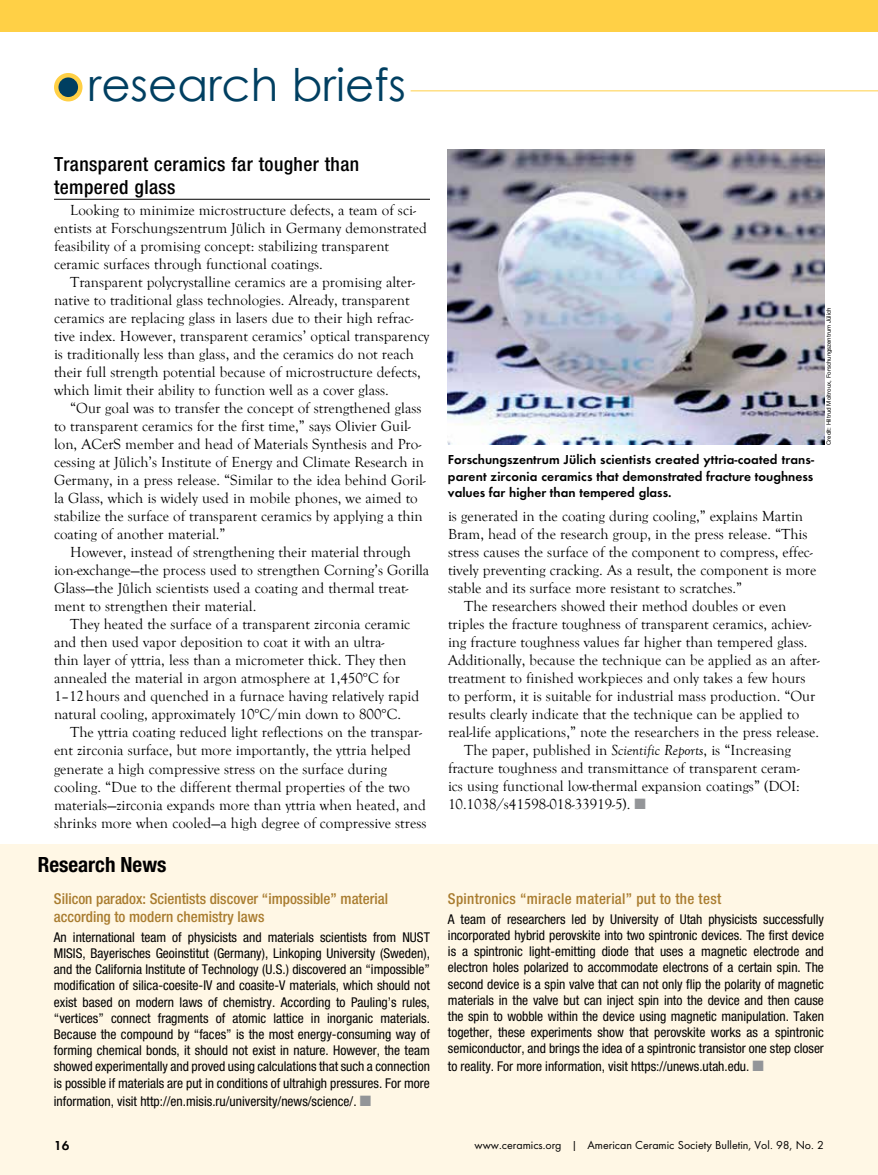
<style>
.page{position:relative;width:878px;height:1175px;background:#fff}
.page>*{position:absolute;margin:0;border:0;box-sizing:border-box;transform-origin:0 0}
.t1{font:45px "Century Gothic";color:#003f61}
.t2{font:700 condensed 21px "Helvetica Neue";color:#000}
.t3{font:500 condensed 19.5px/23.4px "Helvetica Neue";letter-spacing:.02em;color:#000}
.t4{font:15px/18px "Goudy Old Style T";color:#000}
.t5{font:500 condensed 15px/18px "Helvetica Neue";color:#a97c2f}
.t6{font:500 condensed 15px "Helvetica Neue";letter-spacing:.02em;color:#a97c2f}
.t7{font:condensed 13.5px/16.2px "Helvetica Neue";color:#000;text-align:justify}
.t8{font:600 13.5px/16.2px "Futura T";color:#000;text-align:justify}
.t9{font:12px "Futura T";color:#000}
.t10{font:6px "Helvetica Neue";color:#000}
.s1{color:#939598}
.s2{font-style:italic}
</style>
<div class="page">
<div style="left:0;top:844px;width:878px;height:330px;background:#fff7e5"></div>
<hr style="left:54px;top:199px;width:376px;height:1px;background:#000">
<div style="left:54px;top:73px;width:28px;height:28px;background:#ffd046;border-radius:50%"></div>
<div style="left:58px;top:77px;width:20px;height:20px;background:#003f61;border-radius:50%"></div>
<hr style="left:410px;top:90px;width:468px;height:1px;background:#ffd046">
<div style="left:0;top:0;width:878px;height:31px;background:#ffd046"></div>
<img style="left:448px;top:150px;width:376px;height:295px">
<h1 class="t1" style="left:88px;top:57px;width:320px">research briefs</h1>
<h3 class="t3" style="left:54px;top:152px;width:307px">Transparent ceramics far tougher than tempered glass</h3>
<p class="t4" style="left:54px;top:202px;width:374px;text-indent:16px">Looking to minimize microstructure defects, a team of sci&shy;entists at Forschungszentrum Jülich in Germany demonstrated feasibility of a promising concept: stabilizing transparent ceramic surfaces through functional coatings.</p>
<p class="t4" style="left:54px;top:274px;width:377px;text-indent:16px">Transparent polycrystalline ceramics are a promising alter&shy;native to traditional glass technologies. Already, transparent ceramics are replacing glass in lasers due to their high refrac&shy;tive index. However, transparent ceramics’ optical transparency is traditionally less than glass, and the ceramics do not reach their full strength potential because of microstructure defects, which limit their ability to function well as a cover glass.</p>
<p class="t4" style="left:54px;top:400px;width:373px;text-indent:16px">“Our goal was to transfer the concept of strengthened glass to transparent ceramics for the first time,” says Olivier Guil&shy;lon, ACerS member and head of Materials Synthesis and Pro&shy;cessing at Jülich’s Institute of Energy and Climate Research in Germany, in a press release. “Similar to the idea behind Goril&shy;la Glass, which is widely used in mobile phones, we aimed to stabilize the surface of transparent ceramics by applying a thin coating of another material.”</p>
<p class="t4" style="left:54px;top:544px;width:377px;text-indent:16px">However, instead of strengthening their material through ion-exchange—the process used to strengthen Corning’s Gorilla Glass—the Jülich scientists used a coating and thermal treat&shy;ment to strengthen their material.</p>
<p class="t4" style="left:54px;top:616px;width:367px;text-indent:16px">They heated the surface of a transparent zirconia ceramic and then used vapor deposition to coat it with an ultra-<br>thin layer of yttria, less than a micrometer thick. They then annealed the material in argon atmosphere at 1,450°C for 1–12hours and quenched in a furnace having relatively rapid natural cooling, approximately 10°C/min down to 800°C.</p>
<p class="t4" style="left:54px;top:724px;width:374px;text-indent:16px">The yttria coating reduced light reflections on the transpar&shy;ent zirconia surface, but more importantly, the yttria helped generate a high compressive stress on the surface during cooling. “Due to the different thermal properties of the two materials—zirconia expands more than yttria when heated, and shrinks more when cooled—a high degree of compressive stress</p>
<h2 class="t2" style="left:38px;top:852px;width:130px">Research News</h2>
<p class="t5" style="left:54px;top:889px;width:336px">Silicon paradox: Scientists discover “impossible” material according to modern chemistry laws</p>
<p class="t7" style="left:54px;top:928px;width:377px">An international team of physicists and materials scientists from NUST MISIS, Bayerisches Geoinstitut (Germany), Linkoping University (Sweden), and the California Institute of Technology (U.S.) discovered an “impossible” modification of silica-coesite-IV and coasite-V materials, which should not exist based on modern laws of chemistry. According to Pauling’s rules, “vertices” connect fragments of atomic lattice in inorganic materials.<br>Because the compound by “faces” is the most energy-consuming way of forming chemical bonds, it should not exist in nature. However, the team showed experimentally and proved using calculations that such a connection is possible if materials are put in conditions of ultrahigh pressures. For more</p>
<p class="t7" style="left:54px;top:1092px;width:319px">information, visit http://en.misis.ru/university/news/science/. <span class="s1">■</span></p>
<p class="t8" style="left:448px;top:451px;width:368px">Forschungszentrum Jülich scientists created yttria-coated trans&shy;parent zirconia ceramics that demonstrated fracture toughness values far higher than tempered glass.</p>
<p class="t10" style="left:825px;top:445px;width:139px;rotate:-90deg">Credit: Hiltrud Moitroux, Forschungszentrum Jülich</p>
<p class="t4" style="left:448px;top:507px;width:357px">is generated in the coating during cooling,” explains Martin</p>
<p class="t4" style="left:448px;top:525px;width:361px">Bram, head of the research group, in the press release. “This</p>
<p class="t4" style="left:448px;top:543px;width:366px">stress causes the surface of the component to compress, effec-</p>
<p class="t4" style="left:448px;top:561px;width:370px">tively preventing cracking. As a result, the component is more</p>
<p class="t4" style="left:448px;top:579px;width:296px">stable and its surface more resistant to scratches.”</p>
<p class="t4" style="left:464px;top:597px;width:323px">The researchers showed their method doubles or even</p>
<p class="t4" style="left:448px;top:615px;width:365px">triples the fracture toughness of transparent ceramics, achiev-</p>
<p class="t4" style="left:448px;top:633px;width:361px">ing fracture toughness values far higher than tempered glass.</p>
<p class="t4" style="left:448px;top:651px;width:373px">Additionally, because the technique can be applied as an after-</p>
<p class="t4" style="left:448px;top:669px;width:359px">treatment to finished workpieces and only takes a few hours</p>
<p class="t4" style="left:448px;top:687px;width:369px">to perform, it is suitable for industrial mass production. “Our</p>
<p class="t4" style="left:448px;top:705px;width:353px">results clearly indicate that the technique can be applied to</p>
<p class="t4" style="left:448px;top:723px;width:372px">real-life applications,” note the researchers in the press release.</p>
<p class="t4" style="left:464px;top:741px;width:328px">The paper, published in <span class="s2">Scientific Reports</span>, is “Increasing</p>
<p class="t4" style="left:448px;top:759px;width:353px">fracture toughness and transmittance of transparent ceram-</p>
<p class="t4" style="left:448px;top:777px;width:353px">ics using functional low-thermal expansion coatings” (DOI:</p>
<p class="t4" style="left:448px;top:795px;width:199px">10.1038/s41598-018-33919-5). <span class="s1">■</span></p>
<p class="t6" style="left:448px;top:890px;width:275px">Spintronics “miracle material” put to the test</p>
<p class="t7" style="left:448px;top:910px;width:377px">A team of researchers led by University of Utah physicists successfully incorporated hybrid perovskite into two spintronic devices. The first device is a spintronic light-emitting diode that uses a magnetic electrode and electron holes polarized to accommodate electrons of a certain spin. The second device is a spin valve that can not only flip the polarity of magnetic materials in the valve but can inject spin into the device and then cause the spin to wobble within the device using magnetic manipulation. Taken together, these experiments show that perovskite works as a spintronic semiconductor, and brings the idea of a spintronic transistor one step closer</p>
<p class="t7" style="left:448px;top:1058px;width:317px">to reality. For more information, visit https://unews.utah.edu. <span class="s1">■</span></p>
<p class="t8" style="left:54px;top:1137px;width:17px">16</p>
<p class="t9" style="left:474px;top:1138px;width:351px">www.ceramics.org | American Ceramic Society Bulletin, Vol. 98, No. 2</p>
</div>
